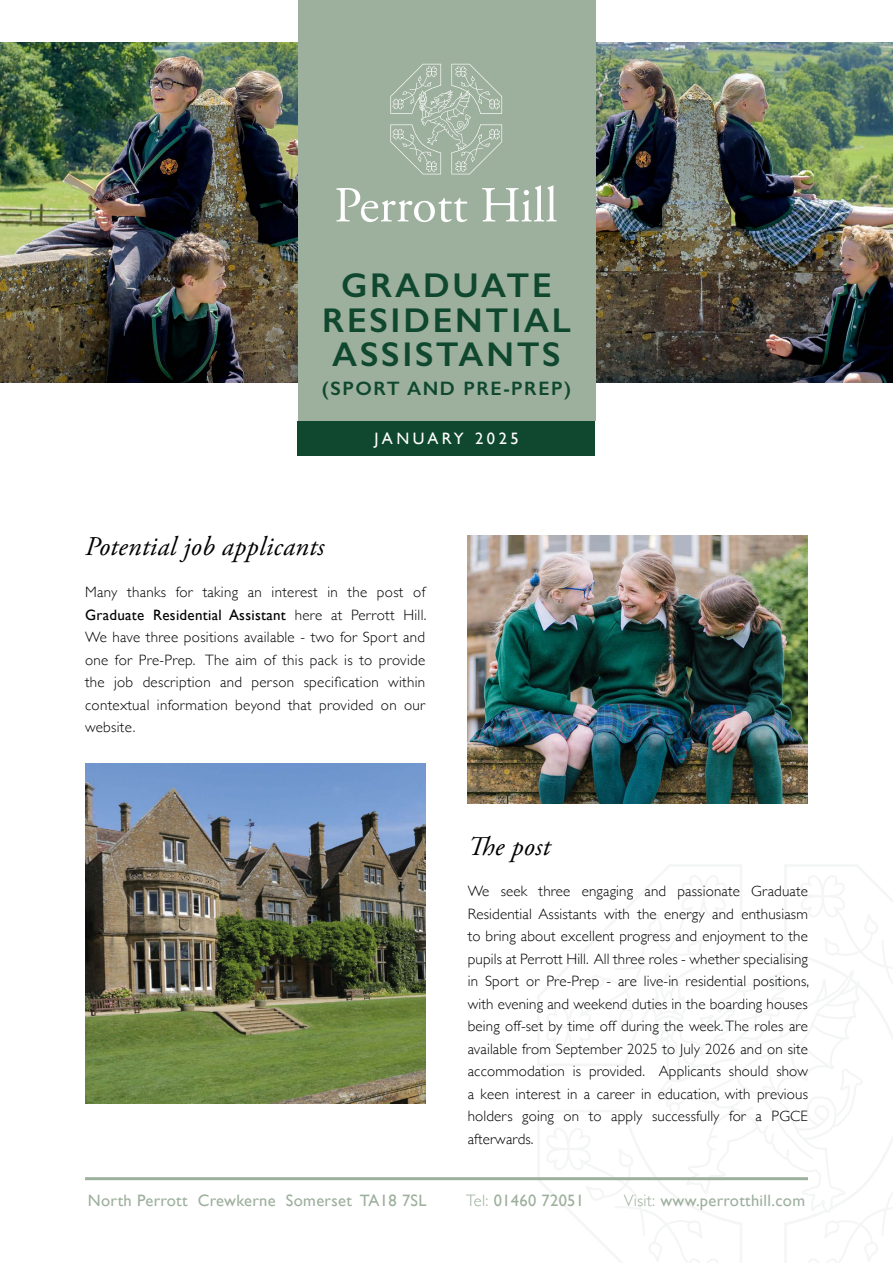
<style>
.page{position:relative;width:893px;height:1263px;background:#fff}
.page>*{position:absolute;margin:0;border:0;box-sizing:border-box;transform-origin:0 0}
.t1{font:600 34.5px/34.5px "Gill Sans";letter-spacing:.08em;color:#0f482e;text-align:center}
.t2{font:italic 27px "Adobe Garamond Pro";letter-spacing:.01em;color:#000}
.t3{font:600 19.5px "Gill Sans";letter-spacing:.08em;color:#0f482e}
.t4{font:16.5px "Gill Sans";letter-spacing:.02em;color:#9daf9d}
.t5{font:16.5px "Gill Sans";letter-spacing:.21em;color:#fff}
.t6{font:300 15px/22.5px "Gill Sans";letter-spacing:.01em;color:#000;text-align:justify}
.s1{font-weight:400}
.s2{font-weight:300}
</style>
<div class="page">
<svg style="left:537px;top:865px;width:356px;height:398px"></svg>
<hr style="left:85px;top:1177px;width:723px;height:3px;background:#9daf9d">
<img style="left:0;top:43px;width:893px;height:340px">
<div style="left:298px;top:0;width:297px;height:421px;background:#9daf9d"></div>
<svg style="left:390px;top:64px;width:112px;height:110px"></svg>
<svg style="left:336px;top:185px;width:221px;height:37px"></svg>
<div style="left:298px;top:421px;width:297px;height:34px;background:#0f482e"></div>
<img style="left:85px;top:763px;width:340px;height:340px">
<img style="left:468px;top:536px;width:340px;height:268px">
<h1 class="t1" style="left:322px;top:268px;width:250px">GRADUATE<br>RESIDENTIAL<br>ASSISTANTS</h1>
<h3 class="t3" style="left:322px;top:376px;width:251px">(SPORT AND PRE-PREP)</h3>
<p class="t5" style="left:374px;top:428px;width:146px">JANUARY 2025</p>
<h2 class="t2" style="left:85px;top:531px;width:241px">Potential job applicants</h2>
<p class="t6" style="left:85px;top:580px;width:343px">Many thanks for taking an interest in the post of <span class="s1">Graduate Residential Assistant</span> here at Perrott Hill.<br>We have three positions available - two for Sport and one for Pre-Prep. The aim of this pack is to provide the job description and person specification within contextual information beyond that provided on our website.</p>
<h2 class="t2" style="left:468px;top:830px;width:84px">The post</h2>
<p class="t6" style="left:468px;top:879px;width:343px">We seek three engaging and passionate Graduate Residential Assistants with the energy and enthusiasm to bring about excellent progress and enjoyment to the pupils at Perrott Hill. All three roles - whether specialising in Sport or Pre-Prep - are live-in residential positions, with evening and weekend duties in the boarding houses being off-set by time off during the week. The roles are available from September 2025 to July 2026 and on site accommodation is provided. Applicants should show a keen interest in a career in education, with previous holders going on to apply successfully for a PGCE afterwards.</p>
<p class="t4" style="left:88px;top:1191px;width:340px">North Perrott Crewkerne Somerset TA18 7SL</p>
<p class="t4" style="left:466px;top:1191px;width:119px"><span class="s2">Tel:</span> 01460 72051</p>
<p class="t4" style="left:624px;top:1191px;width:183px"><span class="s2">Visit:</span> www.perrotthill.com</p>
</div>
